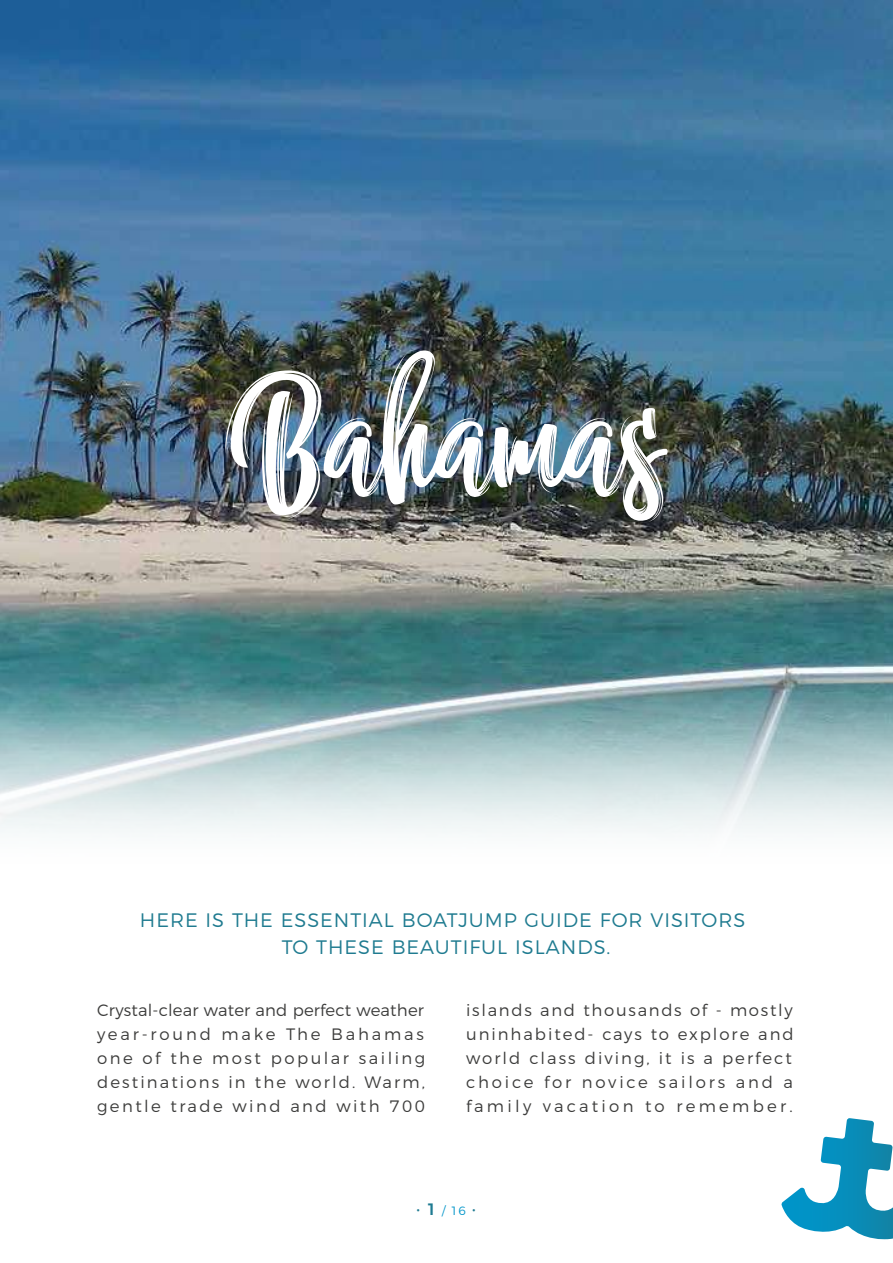
<style>
.page{position:relative;width:893px;height:1263px;background:#fff}
.page>*{position:absolute;margin:0;border:0;box-sizing:border-box;transform-origin:0 0}
.t1{font:226.5px "Nettizen Script TRIAL";color:#fff}
.t2{font:300 19.5px/27px "Montserrat";letter-spacing:.05em;color:#1f7b90;text-align:center}
.t3{font:300 16.5px/24px "Montserrat";letter-spacing:.145em;color:#3c3c3b;text-align:justify}
.t4{font:500 16.5px "Montserrat";color:#1f7b92}
.s1{font-weight:300;font-size:12px;color:#0095c9}
</style>
<div class="page">
<svg style="left:781px;top:1118px;width:112px;height:122px"></svg>
<img style="left:0;top:0;width:893px;height:611px">
<svg style="left:0;top:611px;width:893px;height:222px;background:#8eb2b6"></svg>
<h1 class="t1" style="left:226px;top:345px;width:440px">Bahamas</h1>
<p class="t2" style="left:140px;top:904px;width:607px">HERE IS THE ESSENTIAL BOATJUMP GUIDE FOR VISITORS<br>TO THESE BEAUTIFUL ISLANDS.</p>
<p class="t3" style="left:97px;top:996px;width:330px">Crystal-clear water and perfect weather year-round make The Bahamas one of the most popular sailing destinations in the world. Warm, gentle trade wind and with 700</p>
<p class="t3" style="left:466px;top:996px;width:329px">islands and thousands of - mostly uninhabited- cays to explore and world class diving, it is a perfect choice for novice sailors and a family vacation to remember.</p>
<p class="t4" style="left:416px;top:1196px;width:61px">· 1 <span class="s1">/ 16</span> ·</p>
</div>
